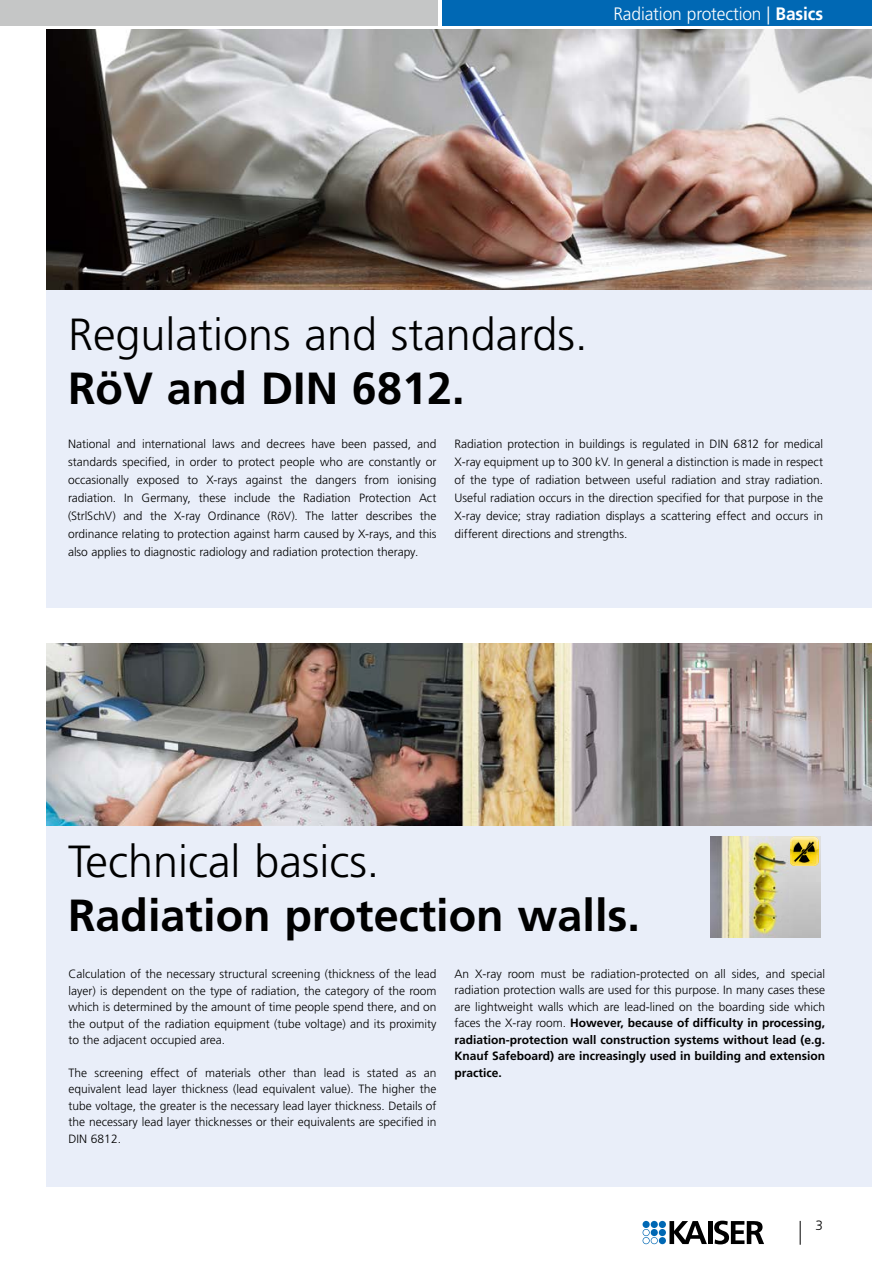
<style>
.page{position:relative;width:872px;height:1263px;background:#fff}
.page>*{position:absolute;margin:0;border:0;box-sizing:border-box;transform-origin:0 0}
.t1{font:300 45px "Frutiger LT Std";color:#000}
.t2{font:700 45px "Frutiger LT Std";color:#000}
.t3{font:300 18px "Frutiger LT Std";letter-spacing:-.01em;color:#fff;scale:.96 1}
.t4{font:700 18px "Frutiger LT Std";letter-spacing:-.01em;color:#fff;scale:.96 1}
.t5{font:300 13.5px "Frutiger LT Std";color:#000}
.t6{font:300 12px/16.5px "Frutiger LT Std";color:#000;text-align:justify}
.s1{font-weight:700}
</style>
<div class="page">
<div style="left:442px;top:0;width:430px;height:26px;background:#0068b4"></div>
<div style="left:0;top:0;width:438px;height:26px;background:#c5c6c6"></div>
<svg style="left:799px;top:1221px;width:1px;height:24px"></svg>
<div style="left:659px;top:1229px;width:7px;height:7px;background:#0068b4;border-radius:50%"></div>
<div style="left:650px;top:1221px;width:8px;height:7px;background:#0068b4;border-radius:50%"></div>
<div style="left:659px;top:1221px;width:7px;height:7px;background:#0068b4;border-radius:50%"></div>
<div style="left:642px;top:1221px;width:7px;height:7px;background:#0068b4;border-radius:50%"></div>
<div style="left:659px;top:1237px;width:7px;height:7px;background:#0068b4;border-radius:50%"></div>
<svg style="left:642px;top:1229px;width:16px;height:15px"></svg>
<hr style="left:708px;top:1221px;width:4px;height:23px;background:#000">
<svg style="left:714px;top:1221px;width:50px;height:23px"></svg>
<svg style="left:669px;top:1221px;width:38px;height:23px"></svg>
<div style="left:47px;top:765px;width:825px;height:421px;background:#e9eef9"></div>
<img style="left:47px;top:643px;width:825px;height:182px">
<div style="left:47px;top:30px;width:825px;height:578px;background:#e9eef9"></div>
<img style="left:710px;top:837px;width:110px;height:100px">
<img style="left:795px;top:864px;width:18px;height:2px">
<svg style="left:790px;top:837px;width:29px;height:27px"></svg>
<img style="left:47px;top:30px;width:825px;height:259px">
<h2 class="t3" style="left:613px;top:3px;width:220px">Radiation protection | <span class="s1">Basics</span></h2>
<h2 class="t4" style="left:724px;top:3px;width:105px">Bra dschutz</h2>
<h1 class="t1" style="left:68px;top:309px;width:521px">Regulations and standards.</h1>
<h1 class="t2" style="left:68px;top:362px;width:398px">RöV and DIN 6812.</h1>
<p class="t6" style="left:68px;top:435px;width:370px;line-height:18px">National and international laws and decrees have been passed, and standards specified, in order to protect people who are constantly or occasionally exposed to X-rays against the dangers from ionising radiation. In Germany, these include the Radiation Protection Act (StrlSchV) and the X-ray Ordinance (RöV). The latter describes the ordinance relating to protection against harm caused by X-rays, and this also applies to diagnostic radiology and radiation protection therapy.</p>
<p class="t6" style="left:454px;top:435px;width:370px;line-height:18px">Radiation protection in buildings is regulated in DIN 6812 for medical X-ray equipment up to 300 kV. In general a distinction is made in respect of the type of radiation between useful radiation and stray radiation.<br>Useful radiation occurs in the direction specified for that purpose in the X-ray device; stray radiation displays a scattering effect and occurs in different directions and strengths.</p>
<h1 class="t1" style="left:68px;top:835px;width:313px">Technical basics.</h1>
<h1 class="t2" style="left:68px;top:888px;width:573px">Radiation protection walls.</h1>
<p class="t6" style="left:69px;top:966px;width:369px">Calculation of the necessary structural screening (thickness of the lead layer) is dependent on the type of radiation, the category of the room which is determined by the amount of time people spend there, and on the output of the radiation equipment (tube voltage) and its proximity to the adjacent occupied area.</p>
<p class="t6" style="left:69px;top:1064px;width:369px">The screening effect of materials other than lead is stated as an equivalent lead layer thickness (lead equivalent value). The higher the tube voltage, the greater is the necessary lead layer thickness. Details of the necessary lead layer thicknesses or their equivalents are specified in DIN 6812.</p>
<p class="t6" style="left:454px;top:965px;width:372px">An X-ray room must be radiation-protected on all sides, and special radiation protection walls are used for this purpose. In many cases these are lightweight walls which are lead-lined on the boarding side which faces the X-ray room. <span class="s1">However, because of difficulty in processing, radiation-protection wall construction systems without lead (e.g.<br>Knauf Safeboard) are increasingly used in building and extension practice.</span></p>
<p class="t5" style="left:815px;top:1218px;width:9px">3</p>
</div>
